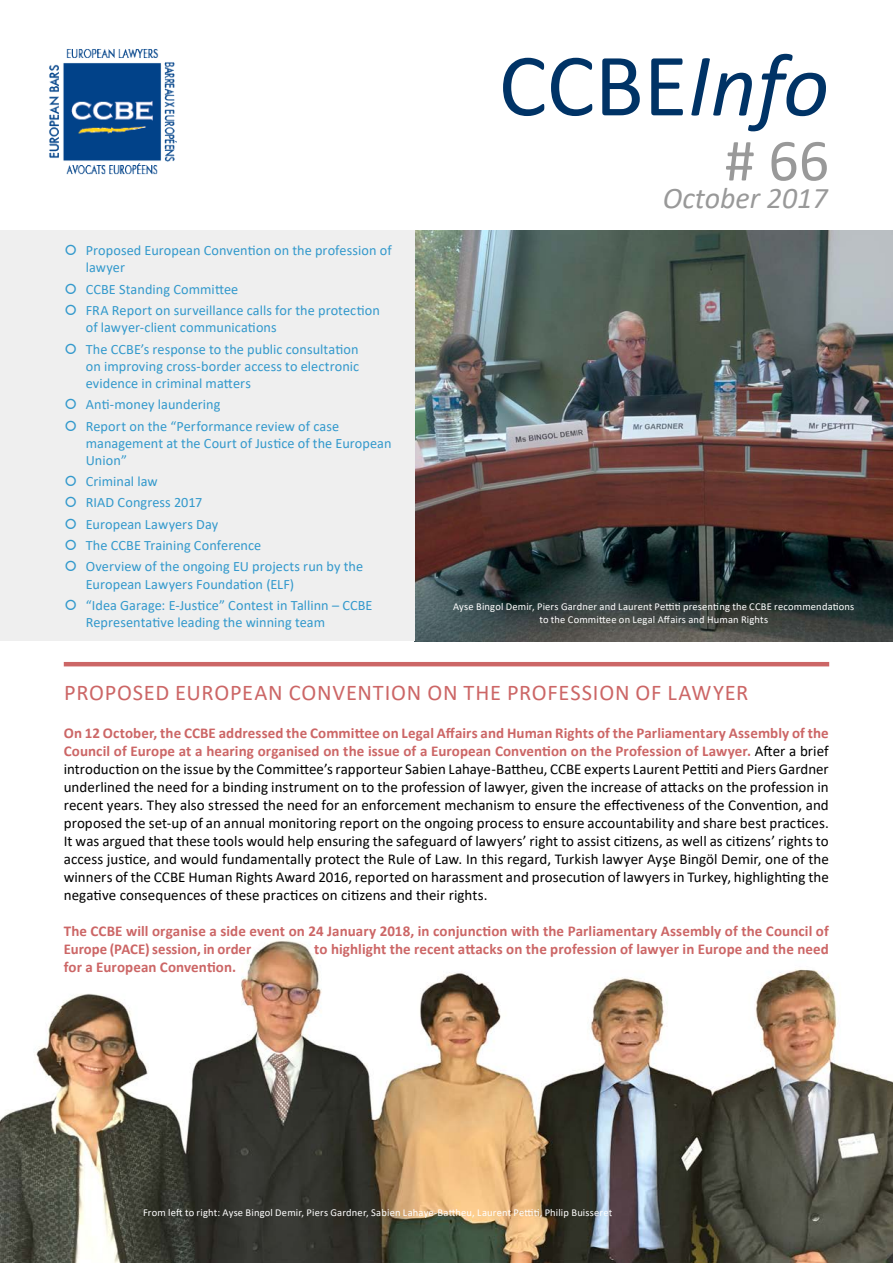
<style>
.page{position:relative;width:893px;height:1263px;background:#fff}
.page>*{position:absolute;margin:0;border:0;box-sizing:border-box;transform-origin:0 0}
.t1{font:90px "Calibri";color:#036}
.t2{font:60px "Calibri";color:#999}
.t3{font:italic 30px "Calibri";color:#999}
.t4{font:22.5px "Calibri";letter-spacing:.035em;color:#c66}
.t5{font:15px/18px "Calibri";letter-spacing:.005em;color:#000;text-align:justify}
.t6{font:700 15px/18px "Calibri";letter-spacing:.005em;color:#c66}
.t7{font:14.25px/21.3px "Calibri";letter-spacing:.005em;color:#39c}
.t8{font:10.5px/12.6px "Calibri";letter-spacing:.015em;color:#fff;text-align:center}
.s1{font-style:italic}
.s2{font-weight:700;color:#c66}
</style>
<div class="page">
<img style="left:49px;top:49px;width:127px;height:126px">
<img style="left:415px;top:231px;width:478px;height:410px">
<img style="left:0;top:939px;width:893px;height:324px">
<hr style="left:64px;top:662px;width:765px;height:4px;background:#c66">
<div style="left:0;top:231px;width:415px;height:410px;background:#efefef"></div>
<p class="t7" style="left:86px;top:242px;width:307px;line-height:17.1px">Proposed European Convention on the profession of lawyer</p>
<p class="t7" style="left:86px;top:278px;width:296px">CCBE Standing Committee<br>FRA Report on surveillance calls for the protection</p>
<p class="t7" style="left:86px;top:316px;width:274px">of lawyer-client communications<br>The CCBE’s response to the public consultation</p>
<p class="t7" style="left:86px;top:357px;width:275px;line-height:17.1px">on improving cross-border access to electronic evidence in criminal matters</p>
<p class="t7" style="left:86px;top:393px;width:255px">Anti-money laundering<br>Report on the “Performance review of case</p>
<p class="t7" style="left:86px;top:434px;width:307px;line-height:17.1px">management at the Court of Justice of the European<br>Union”</p>
<p class="t7" style="left:86px;top:470px;width:279px">Criminal law<br>RIAD Congress 2017<br>European Lawyers Day<br>The CCBE Training Conference<br>Overview of the ongoing EU projects run by the</p>
<p class="t7" style="left:86px;top:573px;width:288px">European Lawyers Foundation (ELF)<br>“Idea Garage: E-Justice” Contest in Tallinn – CCBE</p>
<p class="t7" style="left:86px;top:611px;width:241px">Representative leading the winning team</p>
<h1 class="t1" style="left:499px;top:23px;width:332px">CCBE<span class="s1">Info</span></h1>
<h2 class="t2" style="left:725px;top:119px;width:106px"># 66</h2>
<h3 class="t3" style="left:663px;top:178px;width:166px">October 2017</h3>
<p class="t8" style="left:453px;top:600px;width:403px">Ayse Bingol Demir, Piers Gardner and Laurent Pettiti presenting the CCBE recommendations to the Committee on Legal Affairs and Human Rights</p>
<h3 class="t4" style="left:64px;top:677px;width:686px">PROPOSED EUROPEAN CONVENTION ON THE PROFESSION OF LAWYER</h3>
<p class="t5" style="left:64px;top:724px;width:766px"><span class="s2">On 12 October, the CCBE addressed the Committee on Legal Affairs and Human Rights of the Parliamentary Assembly of the Council of Europe at a hearing organised on the issue of a European Convention on the Profession of Lawyer.</span> After a brief introduction on the issue by the Committee’s rapporteur Sabien Lahaye-Battheu, CCBE experts Laurent Pettiti and Piers Gardner underlined the need for a binding instrument on to the profession of lawyer, given the increase of attacks on the profession in recent years. They also stressed the need for an enforcement mechanism to ensure the effectiveness of the Convention, and proposed the set-up of an annual monitoring report on the ongoing process to ensure accountability and share best practices.<br>It was argued that these tools would help ensuring the safeguard of lawyers’ right to assist citizens, as well as citizens’ rights to access justice, and would fundamentally protect the Rule of Law. In this regard, Turkish lawyer Ayşe Bingöl Demir, one of the winners of the CCBE Human Rights Award 2016, reported on harassment and prosecution of lawyers in Turkey, highlighting the negative consequences of these practices on citizens and their rights.</p>
<p class="t6" style="left:64px;top:922px;width:766px">The CCBE will organise a side event on 24 January 2018, in conjunction with the Parliamentary Assembly of the Council of<br>Europe (PACE) session, in order</p>
<p class="t6" style="left:314px;top:940px;width:516px">to highlight the recent attacks on the profession of lawyer in Europe and the need</p>
<p class="t6" style="left:64px;top:958px;width:174px">for a European Convention.</p>
<p class="t8" style="left:143px;top:1205px;width:471px">From left to right: Ayse Bingol Demir, Piers Gardner, Sabien Lahaye-Battheu, Laurent Pettiti, Philip Buisseret</p>
</div>
